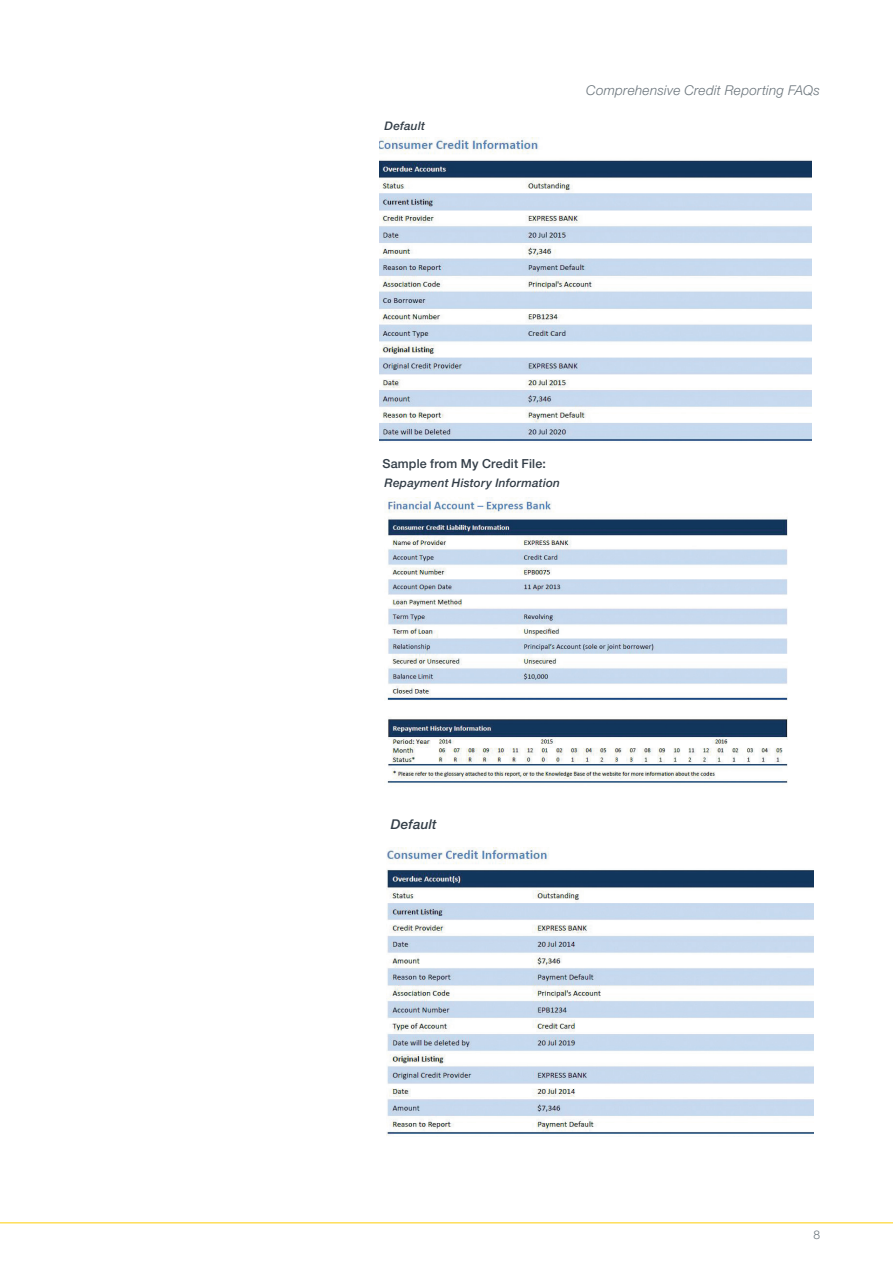
<style>
.page{position:relative;width:893px;height:1263px;background:#fff}
.page>*{position:absolute;margin:0;border:0;box-sizing:border-box;transform-origin:0 0}
.t1{font:italic 300 13.5px "Helvetica Neue LT Std";letter-spacing:.02em;color:#6a747b}
.Subhead_3{font:italic 500 13.5px "Helvetica Neue LT Std";letter-spacing:.015em;color:#323d47}
.Subhead_2{font:500 12.45px "Helvetica Neue LT Std";letter-spacing:.015em;color:#323d47}
.t2{font:300 12px "Helvetica Neue LT Std";color:#6a747b}
.Subhead_3-2{font:italic 500 11.85px "Helvetica Neue LT Std";letter-spacing:.015em;color:#323d47}
</style>
<div class="page">
<hr style="left:0;top:1222px;width:893px;height:1px;background:#fece08">
<img style="left:387px;top:498px;width:401px;height:285px">
<img style="left:380px;top:138px;width:431px;height:304px">
<img style="left:386px;top:847px;width:428px;height:290px">
<p class="Subhead_3-2" style="left:385px;top:119px;width:42px">Default</p>
<p class="t1" style="left:586px;top:82px;width:235px">Comprehensive Credit Reporting FAQs</p>
<p class="Subhead_2" style="left:382px;top:456px;width:165px">Sample from My Credit File:</p>
<p class="Subhead_3-2" style="left:385px;top:476px;width:177px">Repayment History Information</p>
<p class="Subhead_3" style="left:391px;top:816px;width:47px">Default</p>
<p class="t2" style="left:813px;top:1227px;width:8px">8</p>
</div>
